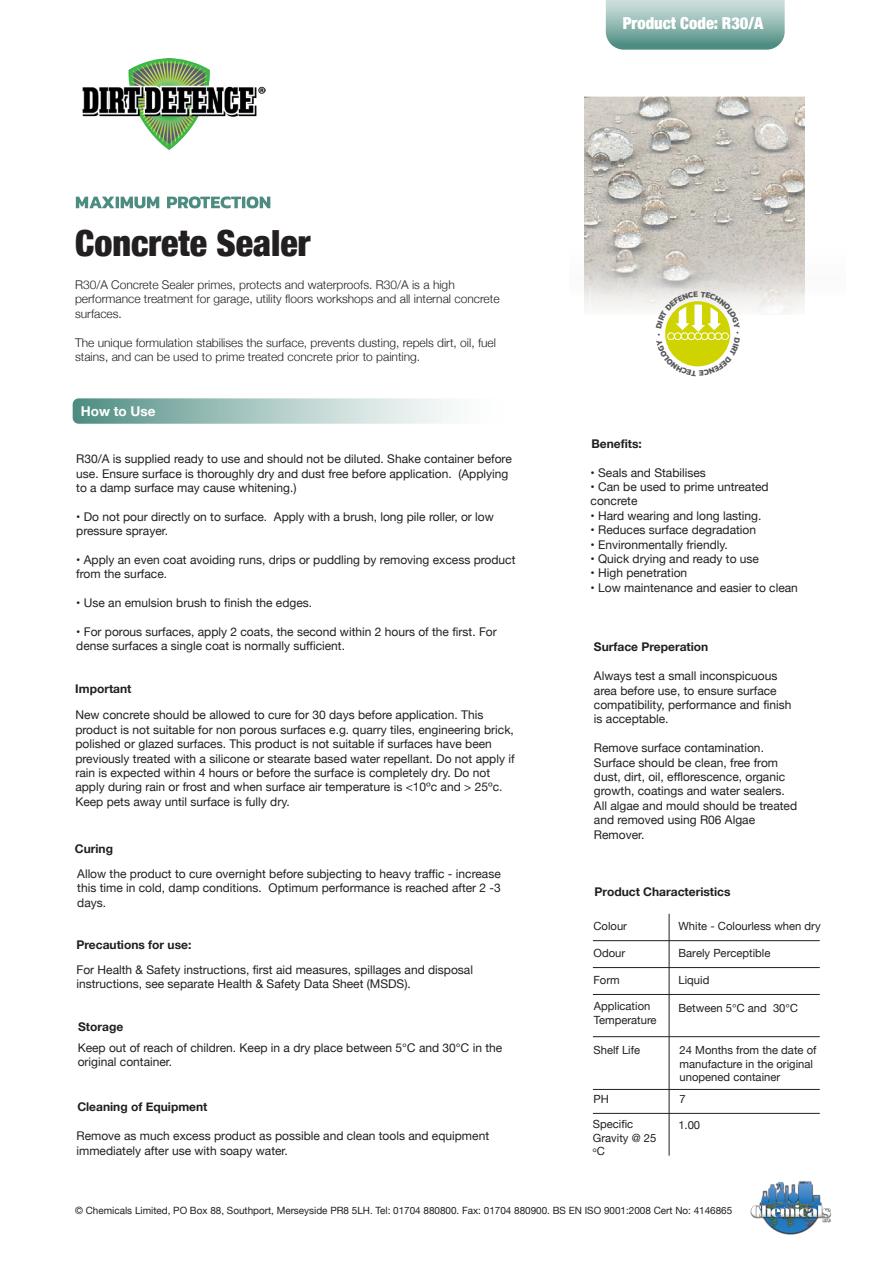
<style>
.page{position:relative;width:893px;height:1263px;background:#fff}
.page>*{position:absolute;margin:0;border:0;box-sizing:border-box;transform-origin:0 0}
.t1{font:900 condensed 36px "Helvetica Neue";color:#231f20}
.t2{font:900 condensed 16.5px "Helvetica Neue";color:#fff}
.t3{font:700 13.5px "Helvetica Neue";color:#fff}
.t4{font:12px/14.4px "Helvetica Neue";color:#231f20}
.t5{font:300 12px/14.4px "Helvetica Neue";color:#231f20}
.t6{font:700 12px "Helvetica Neue";color:#231f20}
.t7{font:11.25px/13.5px "Helvetica Neue";color:#231f20}
.t8{font:10.05px "Helvetica Neue";color:#231f20}
.t9{font:6.6px "Helvetica Neue";color:#231f20}
.s1{font-size:11.25px}
</style>
<div class="page">
<img style="left:585px;top:97px;width:220px;height:148px">
<svg style="left:606px;top:0;width:179px;height:50px;background:#91b8b2"></svg>
<hr style="left:593px;top:1036px;width:227px;height:1px;background:#231f20">
<hr style="left:593px;top:1089px;width:227px;height:1px;background:#231f20">
<hr style="left:593px;top:1113px;width:227px;height:1px;background:#231f20">
<hr style="left:593px;top:994px;width:227px;height:1px;background:#231f20">
<hr style="left:593px;top:967px;width:227px;height:1px;background:#231f20">
<hr style="left:593px;top:940px;width:227px;height:1px;background:#231f20">
<hr style="left:669px;top:914px;width:1px;height:241px;background:#231f20">
<img style="left:82px;top:59px;width:183px;height:90px">
<svg style="left:584px;top:245px;width:221px;height:68px;background:#d9d6d1"></svg>
<svg style="left:76px;top:196px;width:194px;height:12px"></svg>
<svg style="left:73px;top:398px;width:379px;height:26px;background:#abc9c4"></svg>
<img style="left:750px;top:1180px;width:82px;height:55px">
<svg style="left:656px;top:291px;width:84px;height:76px"></svg>
<h2 class="t2" style="left:623px;top:10px;width:142px">Product Code: R30/A</h2>
<h1 class="t1" style="left:75px;top:213px;width:237px">Concrete Sealer</h1>
<p class="t5" style="left:75px;top:277px;width:426px">R30/A Concrete Sealer primes, protects and waterproofs. R30/A is a high performance treatment for garage, utility floors workshops and all internal concrete surfaces.</p>
<p class="t5" style="left:75px;top:334px;width:422px">The unique formulation stabilises the surface, prevents dusting, repels dirt, oil, fuel stains, and can be used to prime treated concrete prior to painting.</p>
<p class="t3" style="left:81px;top:401px;width:76px">How to Use</p>
<p class="t4" style="left:76px;top:452px;width:437px">R30/A is supplied ready to use and should not be diluted. Shake container before use. Ensure surface is thoroughly dry and dust free before application. (Applying to a damp surface may cause whitening.)</p>
<p class="t4" style="left:76px;top:510px;width:419px">• Do not pour directly on to surface. Apply with a brush, long pile roller, or low pressure sprayer.</p>
<p class="t4" style="left:76px;top:553px;width:441px">• Apply an even coat avoiding runs, drips or puddling by removing excess product from the surface.</p>
<p class="t4" style="left:76px;top:596px;width:237px">• Use an emulsion brush to finish the edges.</p>
<p class="t4" style="left:76px;top:625px;width:422px">• For porous surfaces, apply 2 coats, the second within 2 hours of the first. For dense surfaces a single coat is normally sufficient.</p>
<p class="t6" style="left:75px;top:679px;width:58px">Important</p>
<p class="t4" style="left:75px;top:709px;width:441px">New concrete should be allowed to cure for 30 days before application. This product is not suitable for non porous surfaces e.g. quarry tiles, engineering brick, polished or glazed surfaces. This product is not suitable if surfaces have been previously treated with a silicone or stearate based water repellant. Do not apply if rain is expected within 4 hours or before the surface is completely dry. Do not apply during rain or frost and when surface air temperature is &lt;10ºc and &gt; 25ºc.<br>Keep pets away until surface is fully dry.</p>
<p class="t6" style="left:75px;top:840px;width:40px">Curing</p>
<p class="t4" style="left:77px;top:867px;width:425px;text-align:justify">Allow the product to cure overnight before subjecting to heavy traffic - increase this time in cold, damp conditions. Optimum performance is reached after 2 -3 days.</p>
<p class="t6" style="left:77px;top:936px;width:116px">Precautions for use:</p>
<p class="t4" style="left:77px;top:963px;width:398px">For Health &amp; Safety instructions, first aid measures, spillages and disposal instructions, see separate Health &amp; Safety Data Sheet (MSDS).</p>
<p class="t6" style="left:78px;top:1017px;width:47px">Storage</p>
<p class="t4" style="left:78px;top:1041px;width:426px">Keep out of reach of children. Keep in a dry place between 5℃ and 30℃ in the original container.</p>
<p class="t6" style="left:77px;top:1097px;width:132px">Cleaning of Equipment</p>
<p class="t4" style="left:77px;top:1129px;width:414px">Remove as much excess product as possible and clean tools and equipment immediately after use with soapy water.</p>
<p class="t6" style="left:591px;top:434px;width:52px">Benefits:</p>
<p class="t4" style="left:591px;top:466px;width:117px">• Seals and Stabilises</p>
<p class="t4" style="left:591px;top:480px;width:180px">• Can be used to prime untreated concrete</p>
<p class="t4" style="left:591px;top:509px;width:172px">• Hard wearing and long lasting.</p>
<p class="t4" style="left:591px;top:523px;width:167px">• Reduces surface degradation</p>
<p class="t4" style="left:591px;top:538px;width:139px">• Environmentally friendly.</p>
<p class="t4" style="left:591px;top:552px;width:170px">• Quick drying and ready to use</p>
<p class="t4" style="left:591px;top:567px;width:98px">• High penetration</p>
<p class="t4" style="left:591px;top:581px;width:209px">• Low maintenance and easier to clean</p>
<p class="t6" style="left:594px;top:637px;width:116px">Surface Preperation</p>
<p class="t4" style="left:594px;top:669px;width:199px">Always test a small inconspicuous area before use, to ensure surface compatibility, performance and finish is acceptable.</p>
<p class="t4" style="left:594px;top:741px;width:205px">Remove surface contamination.<br>Surface should be clean, free from dust, dirt, oil, efflorescence, organic growth, coatings and water sealers.<br>All algae and mould should be treated and removed using R06 Algae<br>Remover.</p>
<p class="t6" style="left:594px;top:882px;width:138px">Product Characteristics</p>
<p class="t7" style="left:593px;top:920px;width:35px">Colour</p>
<p class="t7" style="left:593px;top:947px;width:33px">Odour</p>
<p class="t7" style="left:593px;top:974px;width:28px">Form</p>
<p class="t7" style="left:594px;top:1000px;width:64px">Application<br>Temperature</p>
<p class="t7" style="left:593px;top:1044px;width:48px">Shelf Life</p>
<p class="t7" style="left:678px;top:920px;width:144px">White - Colourless when dry</p>
<p class="t7" style="left:678px;top:947px;width:93px">Barely Perceptible</p>
<p class="t7" style="left:678px;top:974px;width:32px">Liquid</p>
<p class="t7" style="left:678px;top:1002px;width:121px">Between 5℃ and 30℃</p>
<p class="t7" style="left:680px;top:1044px;width:138px">24 Months from the date of manufacture in the original unopened container</p>
<p class="t7" style="left:593px;top:1092px;width:17px">PH</p>
<p class="t7" style="left:680px;top:1093px;width:8px">7</p>
<p class="t7" style="left:593px;top:1118px;width:42px">Specific</p>
<p class="t7" style="left:678px;top:1119px;width:23px">1.00</p>
<p class="t7" style="left:593px;top:1132px;width:65px">Gravity @ 25</p>
<p class="t9" style="left:593px;top:1144px;width:13px">o<span class="s1">C</span></p>
<p class="t8" style="left:75px;top:1203px;width:659px">© Chemicals Limited, PO Box 88, Southport, Merseyside PR8 5LH. Tel: 01704 880800. Fax: 01704 880900. BS EN ISO 9001:2008 Cert No: 4146865</p>
</div>
